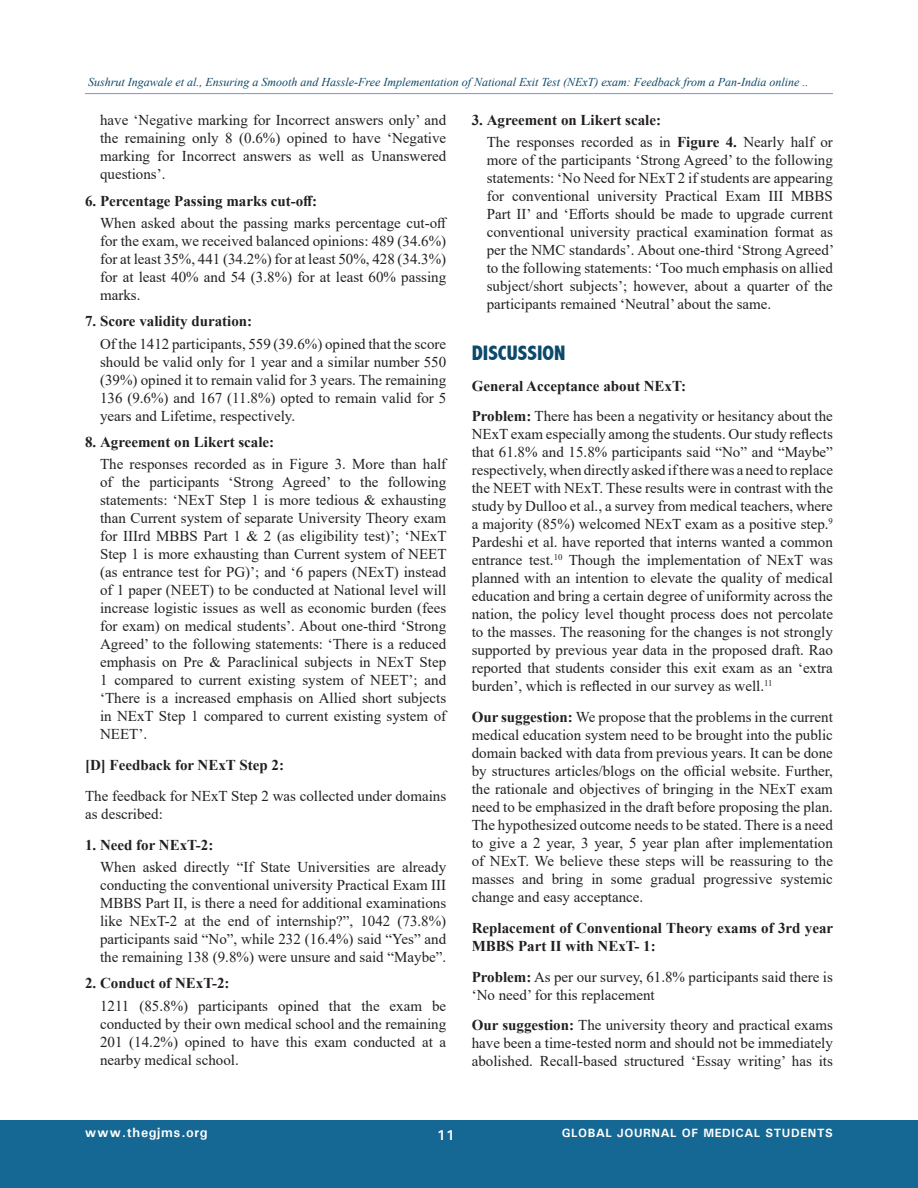
<style>
.page{position:relative;width:918px;height:1188px;background:#fff}
.page>*{position:absolute;margin:0;border:0;box-sizing:border-box;transform-origin:0 0}
.Head_1{font:800 condensed 21px "Abadi";color:#0c496a}
.J_Para_2{font:15px/18px "Times New Roman";color:#231f20;text-align:justify}
.J_Para_2-2{font:700 15px/18px "Times New Roman";color:#231f20}
.t1{font:700 14.25px "Univers";color:#fff}
.t2{font:700 13.5px "Univers";letter-spacing:.05em;color:#fff}
.t3{font:italic 12px "Times New Roman";color:#0c4969}
.t4{font:700 12px "Univers";letter-spacing:.05em;color:#fff}
.s1{font-weight:700}
</style>
<div class="page">
<div style="left:0;top:1121px;width:918px;height:67px;background:#156794"></div>
<hr style="left:85px;top:93px;width:748px;height:1px;background:#8b9ed0">
<p class="t3" style="left:88px;top:74px;width:722px">Sushrut Ingawale et al., Ensuring a Smooth and Hassle-Free Implementation of National Exit Test (NExT) exam: Feedback from a Pan-India online ..</p>
<p class="J_Para_2" style="left:100px;top:111px;width:348px">have ‘Negative marking for Incorrect answers only’ and the remaining only 8 (0.6%) opined to have ‘Negative marking for Incorrect answers as well as Unanswered questions’.</p>
<p class="J_Para_2-2" style="left:85px;top:191px;width:234px">6. Percentage Passing marks cut-off:</p>
<p class="J_Para_2" style="left:100px;top:213px;width:349px">When asked about the passing marks percentage cut-off for the exam, we received balanced opinions: 489 (34.6%) for at least 35%, 441 (34.2%) for at least 50%, 428 (34.3%) for at least 40% and 54 (3.8%) for at least 60% passing marks.</p>
<p class="J_Para_2-2" style="left:85px;top:312px;width:169px">7. Score validity duration:</p>
<p class="J_Para_2" style="left:100px;top:334px;width:348px">Of the 1412 participants, 559 (39.6%) opined that the score should be valid only for 1 year and a similar number 550 (39%) opined it to remain valid for 3 years. The remaining 136 (9.6%) and 167 (11.8%) opted to remain valid for 5 years and Lifetime, respectively.</p>
<p class="J_Para_2-2" style="left:85px;top:433px;width:191px">8. Agreement on Likert scale:</p>
<p class="J_Para_2" style="left:100px;top:455px;width:348px">The responses recorded as in Figure 3. More than half of the participants ‘Strong Agreed’ to the following statements: ‘NExT Step 1 is more tedious &amp; exhausting than Current system of separate University Theory exam for IIIrd MBBS Part 1 &amp; 2 (as eligibility test)’; ‘NExT Step 1 is more exhausting than Current system of NEET (as entrance test for PG)’; and ‘6 papers (NExT) instead of 1 paper (NEET) to be conducted at National level will increase logistic issues as well as economic burden (fees for exam) on medical students’. About one-third ‘Strong Agreed’ to the following statements: ‘There is a reduced emphasis on Pre &amp; Paraclinical subjects in NExT Step 1 compared to current existing system of NEET’; and ‘There is a increased emphasis on Allied short subjects in NExT Step 1 compared to current existing system of NEET’.</p>
<p class="J_Para_2-2" style="left:85px;top:756px;width:201px">[D] Feedback for NExT Step 2:</p>
<p class="J_Para_2" style="left:85px;top:786px;width:363px">The feedback for NExT Step 2 was collected under domains as described:</p>
<p class="J_Para_2-2" style="left:85px;top:835px;width:130px">1. Need for NExT-2:</p>
<p class="J_Para_2" style="left:100px;top:857px;width:348px">When asked directly “If State Universities are already conducting the conventional university Practical Exam III MBBS Part II, is there a need for additional examinations like NExT-2 at the end of internship?”, 1042 (73.8%) participants said “No”, while 232 (16.4%) said “Yes” and the remaining 138 (9.8%) were unsure and said “Maybe”.</p>
<p class="J_Para_2-2" style="left:85px;top:974px;width:146px">2. Conduct of NExT-2:</p>
<p class="J_Para_2" style="left:100px;top:996px;width:348px">1211 (85.8%) participants opined that the exam be conducted by their own medical school and the remaining 201 (14.2%) opined to have this exam conducted at a nearby medical school.</p>
<p class="J_Para_2-2" style="left:472px;top:111px;width:191px">3. Agreement on Likert scale:</p>
<p class="J_Para_2" style="left:487px;top:133px;width:349px">The responses recorded as in <span class="s1">Figure 4.</span> Nearly half or more of the participants ‘Strong Agreed’ to the following statements: ‘No Need for NExT 2 if students are appearing for conventional university Practical Exam III MBBS Part II’ and ‘Efforts should be made to upgrade current conventional university practical examination format as per the NMC standards’. About one-third ‘Strong Agreed’ to the following statements: ‘Too much emphasis on allied subject/short subjects’; however, about a quarter of the participants remained ‘Neutral’ about the same.</p>
<p class="Head_1" style="left:472px;top:341px;width:95px">DISCUSSION</p>
<p class="J_Para_2-2" style="left:472px;top:376px;width:216px">General Acceptance about NExT:</p>
<p class="J_Para_2" style="left:472px;top:407px;width:363px"><span class="s1">Problem:</span> There has been a negativity or hesitancy about the NExT exam especially among the students. Our study reflects that 61.8% and 15.8% participants said “No” and “Maybe” respectively, when directly asked if there was a need to replace the NEET with NExT. These results were in contrast with the study by Dulloo et al., a survey from medical teachers, where a majority (85%) welcomed NExT exam as a positive step.<sup>9<br></sup>Pardeshi et al. have reported that interns wanted a common entrance test.<sup>10</sup> Though the implementation of NExT was planned with an intention to elevate the quality of medical education and bring a certain degree of uniformity across the nation, the policy level thought process does not percolate to the masses. The reasoning for the changes is not strongly supported by previous year data in the proposed draft. Rao reported that students consider this exit exam as an ‘extra burden’, which is reflected in our survey as well.<sup>11</sup></p>
<p class="J_Para_2" style="left:472px;top:708px;width:363px"><span class="s1">Our suggestion:</span> We propose that the problems in the current medical education system need to be brought into the public domain backed with data from previous years. It can be done by structures articles/blogs on the official website. Further, the rationale and objectives of bringing in the NExT exam need to be emphasized in the draft before proposing the plan.<br>The hypothesized outcome needs to be stated. There is a need to give a 2 year, 3 year, 5 year plan after implementation of NExT. We believe these steps will be reassuring to the masses and bring in some gradual progressive systemic change and easy acceptance.</p>
<p class="J_Para_2-2" style="left:472px;top:918px;width:363px">Replacement of Conventional Theory exams of 3rd year<br>MBBS Part II with NExT- 1:</p>
<p class="J_Para_2" style="left:472px;top:967px;width:363px"><span class="s1">Problem:</span> As per our survey, 61.8% participants said there is ‘No need’ for this replacement</p>
<p class="J_Para_2" style="left:472px;top:1016px;width:363px"><span class="s1">Our suggestion:</span> The university theory and practical exams have been a time-tested norm and should not be immediately abolished. Recall-based structured ‘Essay writing’ has its</p>
<p class="t2" style="left:85px;top:1123px;width:125px">www.thegjms.org</p>
<p class="t1" style="left:437px;top:1126px;width:19px">11</p>
<p class="t4" style="left:562px;top:1125px;width:273px">GLOBAL JOURNAL OF MEDICAL STUDENTS</p>
</div>
